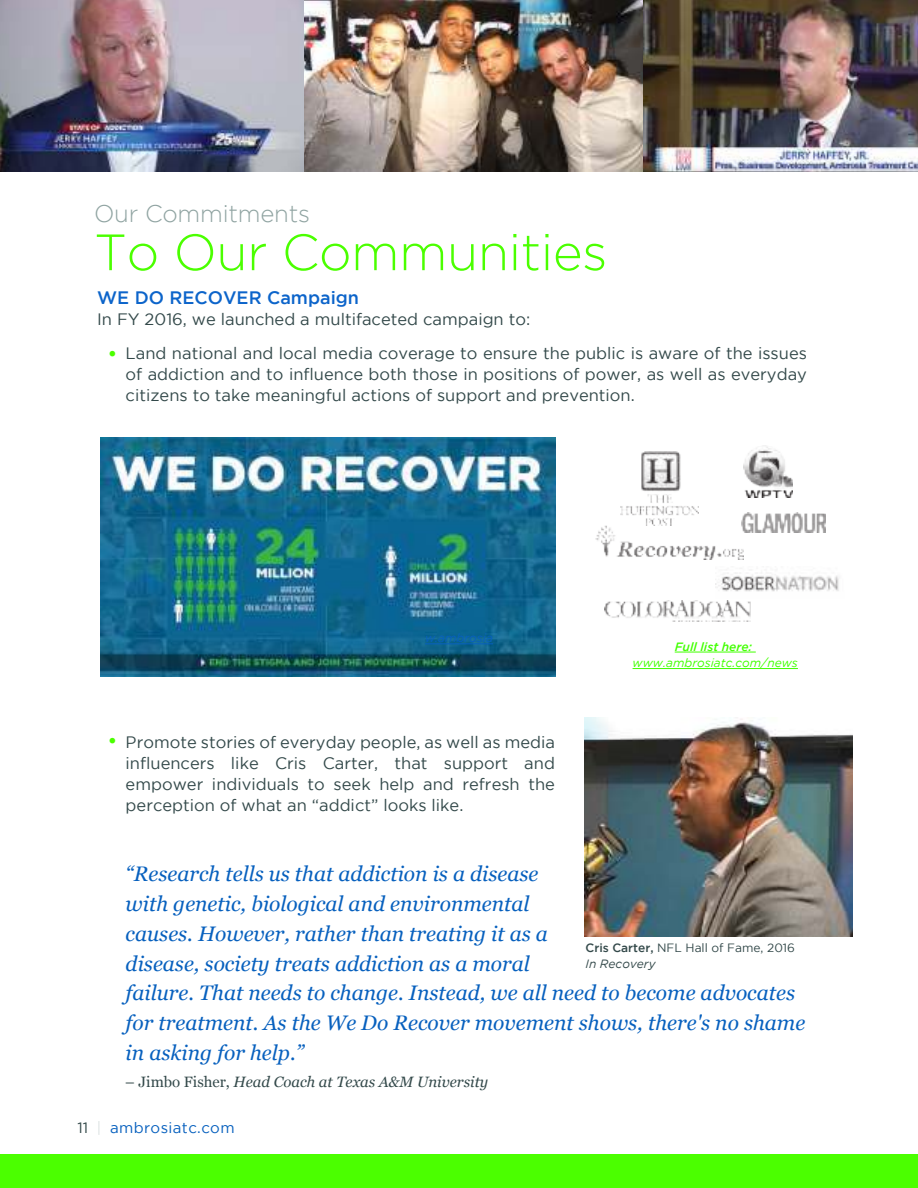
<style>
.page{position:relative;width:918px;height:1188px;background:#fff}
.page>*{position:absolute;margin:0;border:0;box-sizing:border-box;transform-origin:0 0}
.t1{font:300 51px "Gotham";letter-spacing:-.01em;color:#4bff00}
.t2{font:300 24px "Gotham";letter-spacing:-.01em;color:#90a4a2}
.t3{font:italic 21px/29.8px "Georgia";color:#0760be}
.t4{font:21px "Gotham";color:#4bff00}
.t5{font:500 18px "Gotham";color:#0c64ca}
.t6{font:16.5px/21px "Gotham";color:#33494a}
.t7{font:italic 15px "Georgia";color:#33494a}
.t8{font:15px "Gotham";letter-spacing:.025em;color:#0760be}
.t9{font:12px/16.5px "Gotham";color:#33494a}
.t10{font:italic 12px "Gotham";color:#41ff00}
.t11{font:italic 500 12px "Gotham";color:#41ff00}
.t12{font:italic 12px "Gotham";color:#0760be}
.s1{font-style:normal}
.s2{font-weight:500}
.s3{font-style:italic}
.s4{color:#33494a}
.s5{font-weight:100;color:#90a4a2}
</style>
<div class="page">
<div style="left:0;top:1154px;width:918px;height:34px;background:#4bff00"></div>
<img style="left:100px;top:437px;width:456px;height:239px">
<img style="left:584px;top:718px;width:268px;height:218px">
<img style="left:620px;top:452px;width:79px;height:72px">
<img style="left:743px;top:446px;width:49px;height:52px">
<img style="left:595px;top:524px;width:149px;height:35px">
<img style="left:742px;top:513px;width:83px;height:19px">
<img style="left:605px;top:601px;width:146px;height:20px">
<img style="left:716px;top:572px;width:123px;height:20px">
<hr style="left:675px;top:652px;width:81px;height:1px;background:#41ff00">
<hr style="left:633px;top:668px;width:165px;height:1px;background:#41ff00">
<hr style="left:425px;top:644px;width:68px;height:1px;background:#0760be">
<img style="left:0;top:0;width:304px;height:172px">
<img style="left:304px;top:0;width:340px;height:172px">
<img style="left:644px;top:0;width:274px;height:172px">
<h2 class="t2" style="left:94px;top:205px;width:217px">Our Commitments</h2>
<h1 class="t1" style="left:94px;top:233px;width:515px">To Our Communities</h1>
<p class="t5" style="left:97px;top:290px;width:263px">WE DO RECOVER Campaign</p>
<p class="t6" style="left:126px;top:302px;width:683px;line-height:33.6px;text-indent:-28px">In FY 2016, we launched a multifaceted campaign to:<br>Land national and local media coverage to ensure the public is aware of the issues</p>
<p class="t6" style="left:126px;top:363px;width:683px">of addiction and to influence both those in positions of power, as well as everyday citizens to take meaningful actions of support and prevention.</p>
<p class="t4" style="left:108px;top:344px;width:12px">ï</p>
<p class="t12" style="left:425px;top:633px;width:69px">w.ambrosia</p>
<p class="t4" style="left:108px;top:731px;width:12px">ï</p>
<p class="t6" style="left:126px;top:732px;width:431px;text-align:justify">Promote stories of everyday people, as well as media influencers like Cris Carter, that support and empower individuals to seek help and refresh the perception of what an “addict” looks like.</p>
<p class="t11" style="left:675px;top:642px;width:79px">Full list here:</p>
<p class="t10" style="left:633px;top:657px;width:167px">www.ambrosiatc.com/news</p>
<p class="t3" style="left:126px;top:861px;width:681px">“Research tells us that addiction is a disease<br>with genetic, biological and environmental<br>causes. However, rather than treating it as a<br>disease, society treats addiction as a moral<br>failure. That needs to change. Instead, we all need to become advocates for treatment. As the We Do Recover movement shows, there's no shame in asking for help.”</p>
<p class="t7" style="left:125px;top:1076px;width:365px"><span class="s1">– Jimbo Fisher,</span> Head Coach at Texas A&amp;M University</p>
<p class="t9" style="left:586px;top:939px;width:211px"><span class="s2">Cris Carter,</span> NFL Hall of Fame, 2016<br><span class="s3">In Recovery</span></p>
<p class="t8" style="left:78px;top:1121px;width:159px"><span class="s4">11</span> <span class="s5">|</span> ambrosiatc.com</p>
</div>
